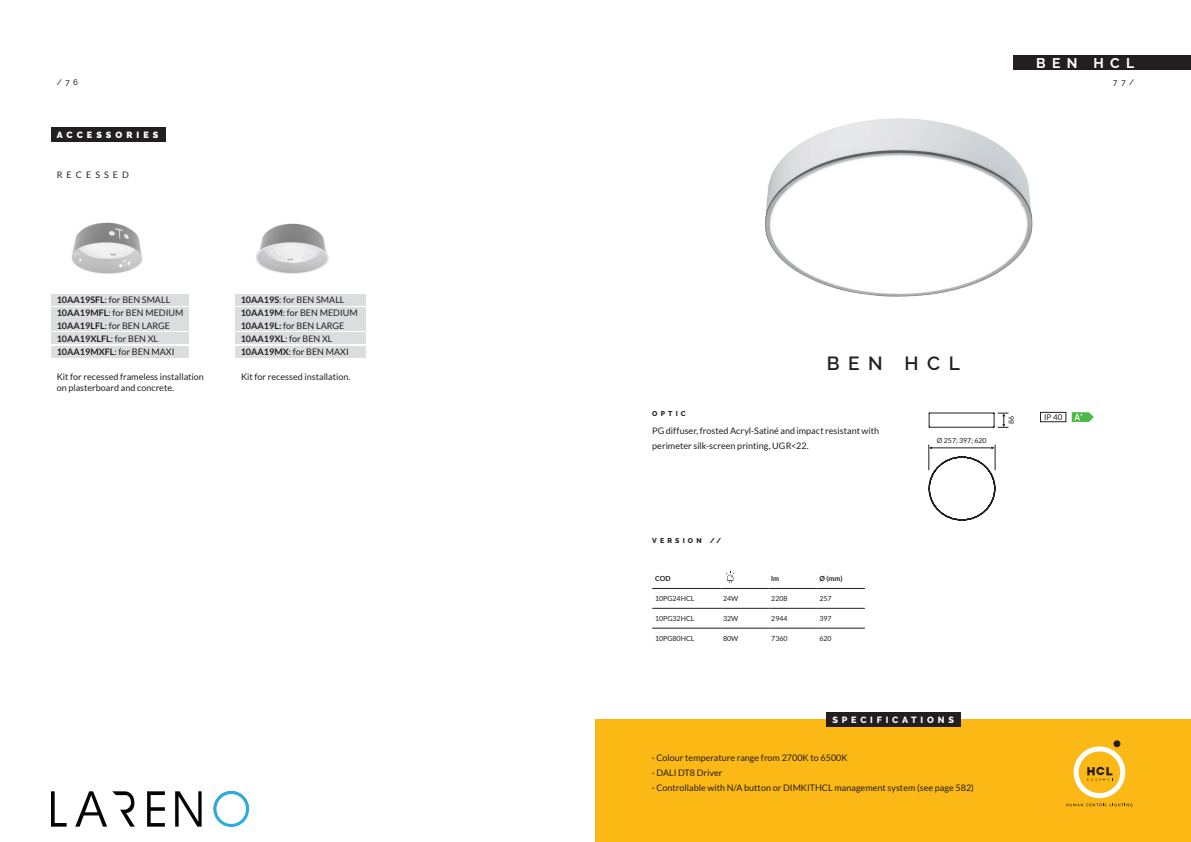
<style>
.page{position:relative;width:1191px;height:842px;background:#fff}
.page>*{position:absolute;margin:0;border:0;box-sizing:border-box;transform-origin:0 0}
.t1{font:600 19px "Raleway";letter-spacing:.45em;color:#231f20}
.t2{font:700 14px "Raleway";letter-spacing:.455em;color:#fff}
.t3{font:9px/15px "Lato";color:#231f20}
.t4{font:700 9px/13.3px "Lato";color:#231f20}
.t5{font:800 9px "Raleway";letter-spacing:.42em;color:#fff}
.t6{font:900 9px "Raleway";letter-spacing:.45em;color:#fff}
.t7{font:9px "Lato";letter-spacing:.45em;color:#231f20}
.t8{font:500 8px "Raleway";color:#231f20}
.t9{font:8px "Lato";color:#231f20}
.t10{font:7px "Lato";color:#231f20}
.t11{font:800 7px "Raleway";letter-spacing:.45em;color:#231f20}
.t12{font:700 7px "Lato";color:#231f20}
.s1{font-weight:700}
.s2{font-weight:400}
</style>
<div class="page">
<div style="left:595px;top:719px;width:596px;height:123px;background:#fcb814"></div>
<div style="left:826px;top:712px;width:134px;height:14px;background:#231f20"></div>
<svg style="left:1066px;top:743px;width:66px;height:63px"></svg>
<div style="left:1113px;top:740px;width:7px;height:7px;background:#231f20;border-radius:50%"></div>
<img style="left:71px;top:222px;width:72px;height:52px">
<img style="left:256px;top:223px;width:73px;height:51px">
<div style="left:51px;top:294px;width:137px;height:11px;background:#dcdddf"></div>
<div style="left:235px;top:294px;width:130px;height:11px;background:#dcdddf"></div>
<div style="left:51px;top:307px;width:137px;height:11px;background:#dcdddf"></div>
<div style="left:235px;top:307px;width:130px;height:11px;background:#dcdddf"></div>
<div style="left:51px;top:320px;width:137px;height:11px;background:#dcdddf"></div>
<div style="left:235px;top:320px;width:130px;height:11px;background:#dcdddf"></div>
<div style="left:51px;top:333px;width:137px;height:11px;background:#dcdddf"></div>
<div style="left:51px;top:346px;width:137px;height:11px;background:#dcdddf"></div>
<div style="left:235px;top:333px;width:130px;height:11px;background:#dcdddf"></div>
<div style="left:235px;top:346px;width:130px;height:11px;background:#dcdddf"></div>
<div style="left:1013px;top:55px;width:178px;height:14px;background:#231f20"></div>
<svg style="left:928px;top:445px;width:68px;height:75px"></svg>
<div style="left:1040px;top:412px;width:26px;height:10px;border:1px solid #231f20"></div>
<svg style="left:1071px;top:412px;width:22px;height:10px"></svg>
<img style="left:765px;top:118px;width:268px;height:179px">
<hr style="left:652px;top:588px;width:68px;height:1px;background:#231f20">
<hr style="left:768px;top:588px;width:48px;height:1px;background:#231f20">
<hr style="left:816px;top:588px;width:49px;height:1px;background:#231f20">
<hr style="left:652px;top:608px;width:68px;height:1px;background:#231f20">
<hr style="left:768px;top:608px;width:48px;height:1px;background:#231f20">
<hr style="left:816px;top:608px;width:49px;height:1px;background:#231f20">
<hr style="left:652px;top:628px;width:68px;height:1px;background:#231f20">
<hr style="left:768px;top:628px;width:48px;height:1px;background:#231f20">
<hr style="left:816px;top:628px;width:49px;height:1px;background:#231f20">
<hr style="left:720px;top:588px;width:48px;height:1px;background:#231f20">
<hr style="left:720px;top:608px;width:48px;height:1px;background:#231f20">
<hr style="left:720px;top:628px;width:48px;height:1px;background:#231f20">
<svg style="left:726px;top:571px;width:8px;height:12px"></svg>
<div style="left:51px;top:128px;width:115px;height:14px;background:#231f20"></div>
<svg style="left:929px;top:413px;width:79px;height:15px"></svg>
<img style="left:52px;top:791px;width:197px;height:36px">
<h2 class="t2" style="left:1036px;top:55px;width:100px">BEN HCL</h2>
<p class="t8" style="left:57px;top:78px;width:23px">/76</p>
<p class="t8" style="left:1113px;top:78px;width:23px">77/</p>
<p class="t6" style="left:57px;top:130px;width:103px">ACCESSORIES</p>
<p class="t7" style="left:57px;top:170px;width:74px">RECESSED</p>
<p class="t3" style="left:57px;top:292px;width:115px"><span class="s1">10AA19SFL</span>: for BEN SMALL</p>
<p class="t3" style="left:241px;top:292px;width:105px"><span class="s1">10AA19S</span>: for BEN SMALL</p>
<p class="t3" style="left:57px;top:305px;width:128px"><span class="s1">10AA19MFL</span>: for BEN MEDIUM</p>
<p class="t3" style="left:241px;top:305px;width:118px"><span class="s1">10AA19M</span>: for BEN MEDIUM</p>
<p class="t3" style="left:57px;top:318px;width:115px"><span class="s1">10AA19LFL</span>: for BEN LARGE</p>
<p class="t3" style="left:241px;top:318px;width:105px"><span class="s1">10AA19L:</span> for BEN LARGE</p>
<p class="t4" style="left:57px;top:331px;width:119px">10AA19XLFL<span class="s2">: for BEN XL<br></span>10AA19MXFL<span class="s2">: for BEN MAXI</span></p>
<p class="t3" style="left:241px;top:332px;width:110px;line-height:13.3px"><span class="s1">10AA19XL</span>: for BEN XL<br><span class="s1">10AA19MX</span>: for BEN MAXI</p>
<p class="t3" style="left:57px;top:371px;width:149px;line-height:10.8px">Kit for recessed frameless installation on plasterboard and concrete.</p>
<p class="t3" style="left:241px;top:369px;width:111px">Kit for recessed installation.</p>
<p class="t11" style="left:652px;top:409px;width:35px">OPTIC</p>
<h1 class="t1" style="left:826px;top:352px;width:135px">BEN HCL</h1>
<p class="t3" style="left:652px;top:423px;width:228px">PG diffuser, frosted Acryl-Satiné and impact resistant with perimeter silk-screen printing, UGR&lt;22.</p>
<p class="t10" style="left:937px;top:437px;width:51px">Ø 257; 397; 620</p>
<p class="t10" style="left:1007px;top:424px;width:10px;rotate:-90deg">86</p>
<p class="t9" style="left:1044px;top:413px;width:20px">IP 40</p>
<p class="t11" style="left:652px;top:537px;width:71px">VERSION //</p>
<p class="t12" style="left:655px;top:575px;width:17px">COD</p>
<p class="t12" style="left:771px;top:575px;width:9px">lm</p>
<p class="t12" style="left:819px;top:575px;width:24px">Ø (mm)</p>
<p class="t10" style="left:655px;top:595px;width:41px">10PG24HCL</p>
<p class="t10" style="left:723px;top:595px;width:17px">24W</p>
<p class="t10" style="left:771px;top:595px;width:18px">2208</p>
<p class="t10" style="left:819px;top:595px;width:14px">257</p>
<p class="t10" style="left:655px;top:615px;width:41px">10PG32HCL</p>
<p class="t10" style="left:723px;top:615px;width:17px">32W</p>
<p class="t10" style="left:771px;top:615px;width:18px">2944</p>
<p class="t10" style="left:819px;top:615px;width:14px">397</p>
<p class="t10" style="left:655px;top:634px;width:41px">10PG80HCL</p>
<p class="t10" style="left:723px;top:634px;width:17px">80W</p>
<p class="t10" style="left:771px;top:634px;width:18px">7360</p>
<p class="t10" style="left:819px;top:634px;width:14px">620</p>
<p class="t5" style="left:832px;top:715px;width:123px">SPECIFICATIONS</p>
<p class="t3" style="left:652px;top:751px;width:323px">· Colour temperature range from 2700K to 6500K<br>· DALI DT8 Driver<br>· Controllable with N/A button or DIMKITHCL management system (see page 582)</p>
</div>
